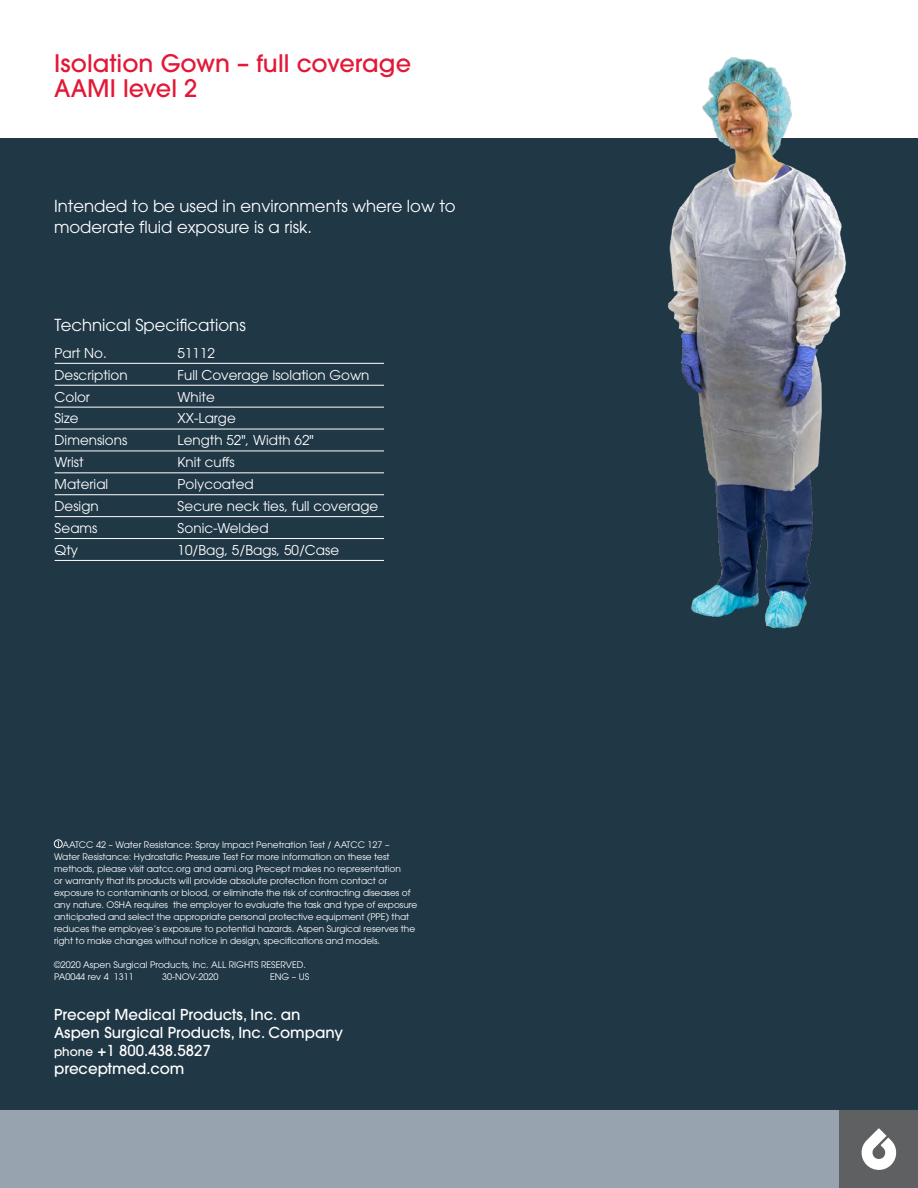
<style>
.page{position:relative;width:918px;height:1188px;background:#fff}
.page>*{position:absolute;margin:0;border:0;box-sizing:border-box;transform-origin:0 0}
.t1{font:500 24px/25.5px "ITC Avant Garde Pro";color:#e31837}
.t2{font:16.5px/21px "ITC Avant Garde Pro";color:#fff}
.t3{font:500 15px/18px "ITC Avant Garde Pro";color:#fff}
.t4{font:13.5px "ITC Avant Garde Pro";color:#fff}
.t5{font:9px/12px "ITC Avant Garde Pro";color:#fff}
.s1{font-size:12px}
</style>
<div class="page">
<div style="left:0;top:138px;width:918px;height:972px;background:#203746"></div>
<div style="left:0;top:1110px;width:918px;height:78px;background:#97a3ae"></div>
<div style="left:840px;top:1110px;width:78px;height:78px;background:#5f6062"></div>
<svg style="left:861px;top:1128px;width:36px;height:42px"></svg>
<div style="left:54px;top:839px;width:9px;height:9px;border:1px solid #fff;border-radius:50%"></div>
<img style="left:667px;top:57px;width:180px;height:572px">
<hr style="left:55px;top:363px;width:329px;height:1px;background:#fff">
<hr style="left:55px;top:385px;width:329px;height:1px;background:#fff">
<hr style="left:55px;top:407px;width:329px;height:1px;background:#fff">
<hr style="left:55px;top:429px;width:329px;height:1px;background:#fff">
<hr style="left:55px;top:451px;width:329px;height:1px;background:#fff">
<hr style="left:55px;top:473px;width:329px;height:1px;background:#fff">
<hr style="left:55px;top:494px;width:329px;height:1px;background:#fff">
<hr style="left:55px;top:516px;width:329px;height:1px;background:#fff">
<hr style="left:55px;top:538px;width:329px;height:1px;background:#fff">
<hr style="left:55px;top:560px;width:329px;height:1px;background:#fff">
<h1 class="t1" style="left:54px;top:50px;width:359px">Isolation Gown – full coverage<br>AAMI level 2</h1>
<h2 class="t2" style="left:54px;top:196px;width:403px">Intended to be used in environments where low to moderate fluid exposure is a risk.</h2>
<h2 class="t2" style="left:55px;top:314px;width:193px">Technical Specifications</h2>
<h3 class="t4" style="left:55px;top:344px;width:54px">Part No.</h3>
<h3 class="t4" style="left:178px;top:344px;width:39px">51112</h3>
<h3 class="t4" style="left:55px;top:366px;width:75px">Description</h3>
<h3 class="t4" style="left:178px;top:366px;width:193px">Full Coverage Isolation Gown</h3>
<h3 class="t4" style="left:55px;top:388px;width:37px">Color</h3>
<h3 class="t4" style="left:178px;top:388px;width:39px">White</h3>
<h3 class="t4" style="left:55px;top:410px;width:25px">Size</h3>
<h3 class="t4" style="left:178px;top:410px;width:60px">XX-Large</h3>
<h3 class="t4" style="left:55px;top:432px;width:74px">Dimensions</h3>
<h3 class="t4" style="left:178px;top:432px;width:138px">Length 52", Width 62"</h3>
<h3 class="t4" style="left:55px;top:454px;width:31px">Wrist</h3>
<h3 class="t4" style="left:178px;top:454px;width:58px">Knit cuffs</h3>
<h3 class="t4" style="left:55px;top:476px;width:55px">Material</h3>
<h3 class="t4" style="left:178px;top:476px;width:78px">Polycoated</h3>
<h3 class="t4" style="left:55px;top:498px;width:46px">Design</h3>
<h3 class="t4" style="left:178px;top:498px;width:202px">Secure neck ties, full coverage</h3>
<h3 class="t4" style="left:55px;top:520px;width:44px">Seams</h3>
<h3 class="t4" style="left:178px;top:520px;width:93px">Sonic-Welded</h3>
<h3 class="t4" style="left:55px;top:541px;width:25px">Qty</h3>
<h3 class="t4" style="left:178px;top:541px;width:163px">10/Bag, 5/Bags, 50/Case</h3>
<p class="t5" style="left:54px;top:839px;width:365px;text-indent:8px">AATCC 42 – Water Resistance: Spray Impact Penetration Test / AATCC 127 – Water Resistance: Hydrostatic Pressure Test For more information on these test methods, please visit aatcc.org and aami.org Precept makes no representation<br>or warranty that its products will provide absolute protection from contact or exposure to contaminants or blood, or eliminate the risk of contracting diseases of any nature. OSHA requires the employer to evaluate the task and type of exposure anticipated and select the appropriate personal protective equipment (PPE) that reduces the employee’s exposure to potential hazards. Aspen Surgical reserves the right to make changes without notice in design, specifications and models.</p>
<p class="t5" style="left:54px;top:959px;width:253px">©2020 Aspen Surgical Products, Inc. ALL RIGHTS RESERVED.<br>PA0044 rev 4 1311</p>
<p class="t5" style="left:162px;top:971px;width:58px">30-NOV-2020</p>
<p class="t5" style="left:270px;top:971px;width:41px">ENG – US</p>
<h3 class="t3" style="left:54px;top:1005px;width:290px">Precept Medical Products, Inc. an<br>Aspen Surgical Products, Inc. Company <span class="s1">phone</span> +1 800.438.5827 preceptmed.com</h3>
</div>
